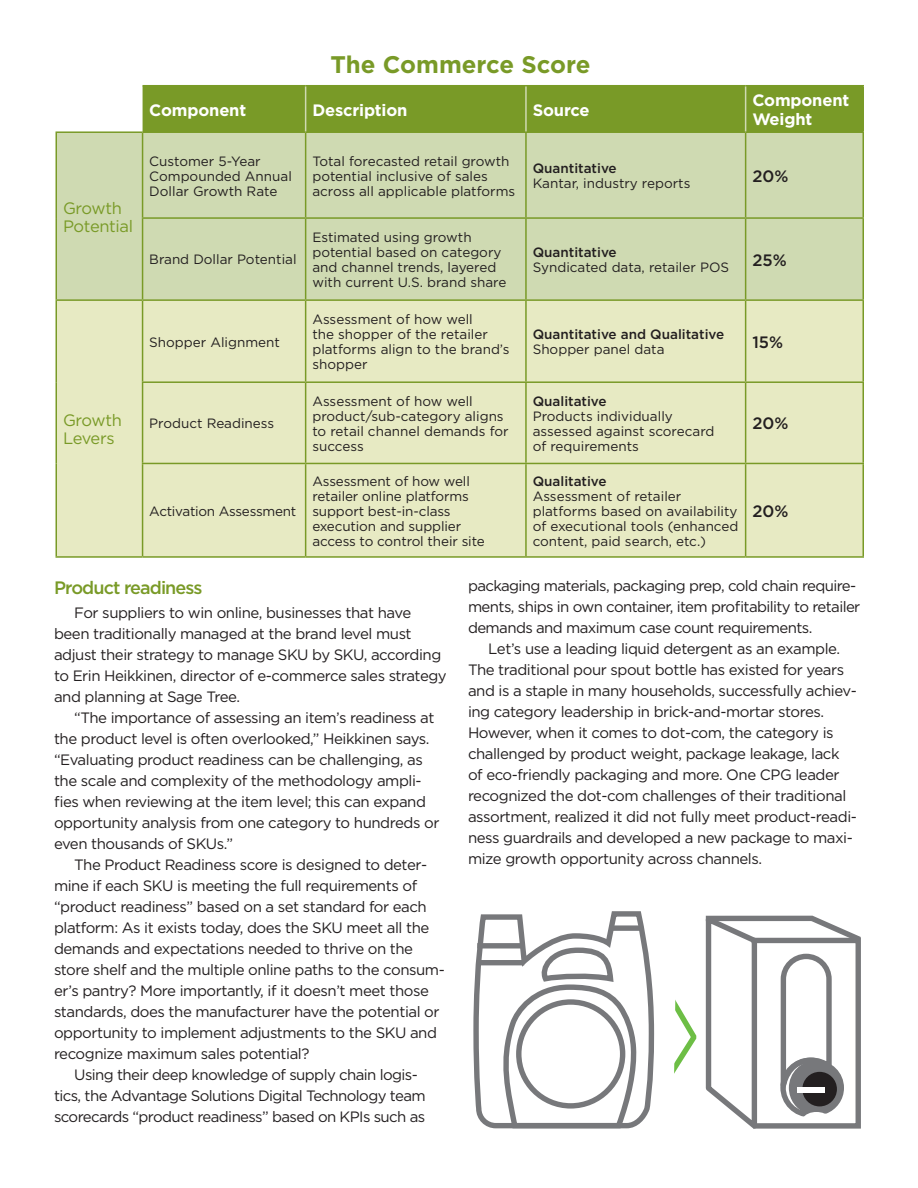
<style>
.page{position:relative;width:918px;height:1188px;background:#fff}
.page>*{position:absolute;margin:0;border:0;box-sizing:border-box;transform-origin:0 0}
.t1{font:700 24px "Gotham";color:#799a27}
.Text_1{font:500 18px "Gotham";letter-spacing:-.05em;color:#799a27}
.t2{font:700 16.5px/19.8px "Gotham";letter-spacing:-.01em;color:#fff}
.t3{font:16.5px/18px "Gotham";letter-spacing:-.02em;color:#799a27}
.t4{font:500 16.5px "Gotham";color:#231f20}
.Text_1-2{font:15px/21px "Gotham";letter-spacing:-.03em;color:#231f20}
.t5{font:13.5px/15px "Gotham";color:#231f20}
.t6{font:500 13.5px "Gotham";color:#231f20}
.t7{font:13.5px "Gotham";letter-spacing:-.02em;color:#231f20}
</style>
<div class="page">
<div style="left:143px;top:86px;width:719px;height:45px;background:#799a27"></div>
<div style="left:57px;top:133px;width:805px;height:166px;background:#cfdab2"></div>
<div style="left:57px;top:301px;width:805px;height:255px;background:#e7eac3"></div>
<hr style="left:143px;top:85px;width:163px;height:1px;background:#799a27">
<hr style="left:306px;top:85px;width:220px;height:1px;background:#799a27">
<hr style="left:526px;top:85px;width:220px;height:1px;background:#799a27">
<hr style="left:746px;top:85px;width:118px;height:1px;background:#799a27">
<hr style="left:142px;top:463px;width:164px;height:1px;background:#799a27">
<hr style="left:306px;top:463px;width:220px;height:1px;background:#799a27">
<hr style="left:526px;top:463px;width:220px;height:1px;background:#799a27">
<hr style="left:746px;top:463px;width:118px;height:1px;background:#799a27">
<hr style="left:143px;top:556px;width:163px;height:2px;background:#799a27">
<hr style="left:306px;top:556px;width:220px;height:2px;background:#799a27">
<hr style="left:526px;top:556px;width:220px;height:2px;background:#799a27">
<hr style="left:746px;top:556px;width:118px;height:2px;background:#799a27">
<hr style="left:862px;top:86px;width:2px;height:45px;background:#799a27">
<hr style="left:305px;top:301px;width:1px;height:80px;background:#799a27">
<hr style="left:525px;top:301px;width:2px;height:80px;background:#799a27">
<hr style="left:745px;top:301px;width:1px;height:80px;background:#799a27">
<hr style="left:305px;top:383px;width:1px;height:80px;background:#799a27">
<hr style="left:525px;top:383px;width:2px;height:80px;background:#799a27">
<hr style="left:745px;top:383px;width:1px;height:80px;background:#799a27">
<hr style="left:862px;top:383px;width:2px;height:80px;background:#799a27">
<hr style="left:305px;top:464px;width:1px;height:92px;background:#799a27">
<hr style="left:525px;top:464px;width:2px;height:92px;background:#799a27">
<hr style="left:745px;top:464px;width:1px;height:92px;background:#799a27">
<hr style="left:862px;top:464px;width:2px;height:92px;background:#799a27">
<hr style="left:862px;top:301px;width:2px;height:80px;background:#799a27">
<hr style="left:142px;top:381px;width:164px;height:2px;background:#799a27">
<hr style="left:306px;top:381px;width:220px;height:2px;background:#799a27">
<hr style="left:526px;top:381px;width:220px;height:2px;background:#799a27">
<hr style="left:746px;top:381px;width:118px;height:2px;background:#799a27">
<hr style="left:56px;top:301px;width:1px;height:81px;background:#799a27">
<hr style="left:142px;top:301px;width:1px;height:80px;background:#799a27">
<hr style="left:56px;top:382px;width:1px;height:81px;background:#799a27">
<hr style="left:142px;top:383px;width:1px;height:80px;background:#799a27">
<hr style="left:56px;top:463px;width:1px;height:93px;background:#799a27">
<hr style="left:142px;top:464px;width:1px;height:92px;background:#799a27">
<hr style="left:56px;top:556px;width:87px;height:2px;background:#799a27">
<hr style="left:56px;top:131px;width:87px;height:2px;background:#799a27">
<hr style="left:56px;top:133px;width:1px;height:85px;background:#799a27">
<hr style="left:56px;top:218px;width:1px;height:81px;background:#799a27">
<hr style="left:56px;top:299px;width:87px;height:2px;background:#799a27">
<hr style="left:143px;top:131px;width:163px;height:2px;background:#799a27">
<hr style="left:142px;top:133px;width:1px;height:84px;background:#799a27">
<hr style="left:306px;top:131px;width:220px;height:2px;background:#799a27">
<hr style="left:305px;top:133px;width:1px;height:84px;background:#799a27">
<hr style="left:526px;top:131px;width:220px;height:2px;background:#799a27">
<hr style="left:525px;top:133px;width:2px;height:84px;background:#799a27">
<hr style="left:746px;top:131px;width:118px;height:2px;background:#799a27">
<hr style="left:745px;top:133px;width:1px;height:84px;background:#799a27">
<hr style="left:862px;top:133px;width:2px;height:84px;background:#799a27">
<hr style="left:142px;top:217px;width:164px;height:2px;background:#799a27">
<hr style="left:142px;top:219px;width:1px;height:80px;background:#799a27">
<hr style="left:143px;top:299px;width:163px;height:2px;background:#799a27">
<hr style="left:306px;top:217px;width:220px;height:2px;background:#799a27">
<hr style="left:305px;top:219px;width:1px;height:80px;background:#799a27">
<hr style="left:306px;top:299px;width:220px;height:2px;background:#799a27">
<hr style="left:526px;top:217px;width:220px;height:2px;background:#799a27">
<hr style="left:525px;top:219px;width:2px;height:80px;background:#799a27">
<hr style="left:526px;top:299px;width:220px;height:2px;background:#799a27">
<hr style="left:746px;top:217px;width:118px;height:2px;background:#799a27">
<hr style="left:745px;top:219px;width:1px;height:80px;background:#799a27">
<hr style="left:862px;top:219px;width:2px;height:80px;background:#799a27">
<hr style="left:746px;top:299px;width:118px;height:2px;background:#799a27">
<hr style="left:305px;top:86px;width:1px;height:45px;background:#cfdab2">
<hr style="left:525px;top:86px;width:2px;height:45px;background:#cfdab2">
<hr style="left:745px;top:86px;width:1px;height:45px;background:#cfdab2">
<svg style="left:473px;top:911px;width:388px;height:218px"></svg>
<p class="t1" style="left:331px;top:49px;width:261px">The Commerce Score</p>
<p class="t2" style="left:149px;top:100px;width:98px">Component</p>
<p class="t2" style="left:312px;top:100px;width:97px">Description</p>
<p class="t2" style="left:533px;top:100px;width:58px">Source</p>
<p class="t2" style="left:752px;top:90px;width:98px">Component<br>Weight</p>
<p class="t3" style="left:63px;top:199px;width:72px">Growth<br>Potential</p>
<p class="t3" style="left:63px;top:411px;width:60px">Growth<br>Levers</p>
<p class="t5" style="left:149px;top:153px;width:144px">Customer 5-Year<br>Compounded Annual<br>Dollar Growth Rate</p>
<p class="t5" style="left:312px;top:153px;width:204px">Total forecasted retail growth potential inclusive of sales across all applicable platforms</p>
<p class="t6" style="left:533px;top:159px;width:86px">Quantitative</p>
<p class="t5" style="left:533px;top:175px;width:159px">Kantar, industry reports</p>
<p class="t5" style="left:149px;top:252px;width:149px">Brand Dollar Potential</p>
<p class="t5" style="left:149px;top:334px;width:132px">Shopper Alignment</p>
<p class="t5" style="left:312px;top:229px;width:161px">Estimated using growth</p>
<p class="t5" style="left:312px;top:244px;width:196px">potential based on category and channel trends, layered with current U.S. brand share</p>
<p class="t6" style="left:533px;top:243px;width:86px">Quantitative</p>
<p class="t5" style="left:533px;top:259px;width:198px">Syndicated data, retailer POS</p>
<p class="t5" style="left:312px;top:312px;width:199px">Assessment of how well<br>the shopper of the retailer platforms align to the brand’s shopper</p>
<p class="t6" style="left:533px;top:325px;width:193px">Quantitative and Qualitative</p>
<p class="t5" style="left:533px;top:342px;width:133px">Shopper panel data</p>
<p class="t4" style="left:752px;top:165px;width:38px">20%</p>
<p class="t4" style="left:752px;top:249px;width:36px">25%</p>
<p class="t4" style="left:752px;top:331px;width:32px">15%</p>
<p class="t5" style="left:149px;top:416px;width:126px">Product Readiness</p>
<p class="t7" style="left:149px;top:502px;width:148px">Activation Assessment</p>
<p class="t5" style="left:312px;top:393px;width:198px">Assessment of how well product/sub-category aligns to retail channel demands for success</p>
<p class="t6" style="left:533px;top:392px;width:76px">Qualitative</p>
<p class="t5" style="left:533px;top:408px;width:183px">Products individually assessed against scorecard of requirements</p>
<p class="t4" style="left:752px;top:413px;width:38px">20%</p>
<p class="t5" style="left:312px;top:473px;width:159px;text-align:justify">Assessment of how well retailer online platforms support best-in-class</p>
<p class="t5" style="left:312px;top:518px;width:150px">execution and supplier</p>
<p class="t5" style="left:312px;top:533px;width:174px">access to control their site</p>
<p class="t6" style="left:533px;top:472px;width:76px">Qualitative</p>
<p class="t5" style="left:533px;top:488px;width:207px">Assessment of retailer platforms based on availability of executional tools (enhanced content, paid search, etc.)</p>
<p class="t4" style="left:752px;top:500px;width:38px">20%</p>
<p class="Text_1" style="left:54px;top:576px;width:150px">Product readiness</p>
<p class="Text_1-2" style="left:54px;top:602px;width:394px;text-indent:20px">For suppliers to win online, businesses that have been traditionally managed at the brand level must adjust their strategy to manage SKU by SKU, according to Erin Heikkinen, director of e-commerce sales strategy and planning at Sage Tree.</p>
<p class="Text_1-2" style="left:54px;top:707px;width:387px;text-indent:20px">“The importance of assessing an item’s readiness at the product level is often overlooked,” Heikkinen says. “Evaluating product readiness can be challenging, as the scale and complexity of the methodology ampli&shy;fies when reviewing at the item level; this can expand opportunity analysis from one category to hundreds or even thousands of SKUs.”</p>
<p class="Text_1-2" style="left:54px;top:854px;width:392px;text-indent:20px">The Product Readiness score is designed to deter&shy;mine if each SKU is meeting the full requirements of “product readiness” based on a set standard for each platform: As it exists today, does the SKU meet all the demands and expectations needed to thrive on the store shelf and the multiple online paths to the consum&shy;er’s pantry? More importantly, if it doesn’t meet those standards, does the manufacturer have the potential or opportunity to implement adjustments to the SKU and recognize maximum sales potential?</p>
<p class="Text_1-2" style="left:54px;top:1064px;width:373px;text-indent:20px">Using their deep knowledge of supply chain logis&shy;tics, the Advantage Solutions Digital Technology team scorecards “product readiness” based on KPIs such as</p>
<p class="Text_1-2" style="left:468px;top:575px;width:394px">packaging materials, packaging prep, cold chain require&shy;ments, ships in own container, item profitability to retailer demands and maximum case count requirements.</p>
<p class="Text_1-2" style="left:468px;top:638px;width:390px;text-indent:20px">Let’s use a leading liquid detergent as an example.<br>The traditional pour spout bottle has existed for years and is a staple in many households, successfully achiev&shy;ing category leadership in brick-and-mortar stores.<br>However, when it comes to dot-com, the category is challenged by product weight, package leakage, lack of eco-friendly packaging and more. One CPG leader recognized the dot-com challenges of their traditional assortment, realized it did not fully meet product-readi&shy;ness guardrails and developed a new package to maxi&shy;mize growth opportunity across channels.</p>
</div>
